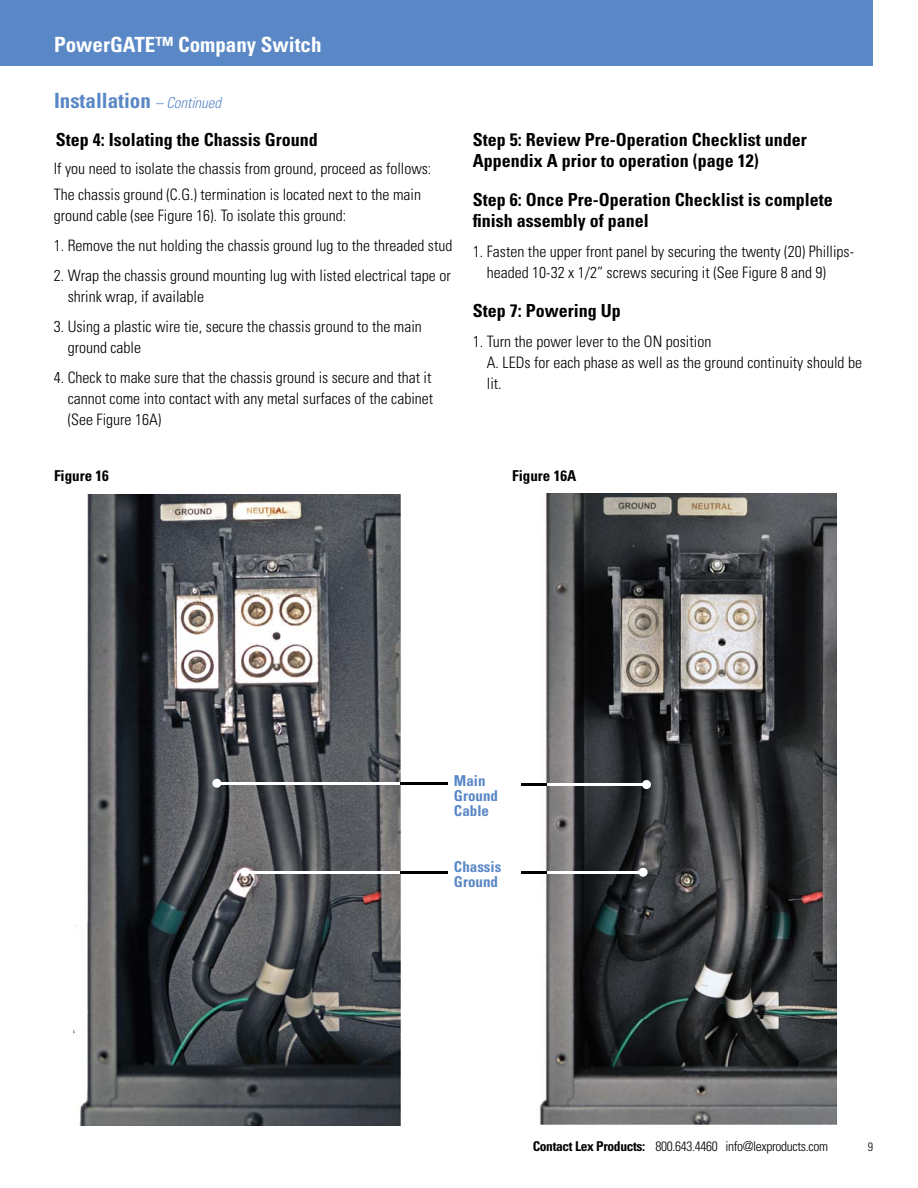
<style>
.page{position:relative;width:918px;height:1188px;background:#fff}
.page>*{position:absolute;margin:0;border:0;box-sizing:border-box;transform-origin:0 0}
.t1{font:700 condensed 21px "Univers";color:#fff}
.t2{font:700 condensed 21px "Univers";color:#5a87c6}
.t3{font:700 condensed 18px/21px "Univers";color:#000}
.t4{font:300 condensed 15.75px/21px "Univers";color:#000}
.t5{font:700 condensed 15px/15px "Univers";color:#5a87c6}
.t6{font:700 condensed 15px "Univers";color:#000}
.t7{font:300 condensed 13.5px "Univers";letter-spacing:-.025em;color:#000}
.t8{font:300 condensed 12px "Univers";color:#000}
.s1{font-weight:300;font-style:italic;font-size:15px}
.s2{font-weight:700}
</style>
<div class="page">
<img style="left:74px;top:495px;width:326px;height:631px">
<div style="left:0;top:0;width:873px;height:66px;background:#5a87c6"></div>
<hr style="left:245px;top:871px;width:155px;height:3px;background:#fff">
<div style="left:240px;top:868px;width:9px;height:9px;background:#fff;border-radius:50%"></div>
<hr style="left:216px;top:782px;width:232px;height:3px;background:#fff">
<div style="left:212px;top:779px;width:9px;height:9px;background:#fff;border-radius:50%"></div>
<hr style="left:400px;top:782px;width:48px;height:3px;background:#000">
<hr style="left:400px;top:871px;width:47px;height:3px;background:#000">
<img style="left:539px;top:493px;width:297px;height:631px">
<hr style="left:547px;top:783px;width:101px;height:3px;background:#fff">
<div style="left:642px;top:780px;width:9px;height:9px;background:#fff;border-radius:50%"></div>
<hr style="left:521px;top:783px;width:26px;height:3px;background:#000">
<hr style="left:547px;top:871px;width:96px;height:3px;background:#fff">
<div style="left:639px;top:868px;width:9px;height:9px;background:#fff;border-radius:50%"></div>
<hr style="left:521px;top:871px;width:26px;height:3px;background:#000">
<h1 class="t1" style="left:54px;top:37px;width:269px">PowerGATE™ Company Switch</h1>
<h1 class="t2" style="left:54px;top:93px;width:169px">Installation <span class="s1">– Continued</span></h1>
<p class="t3" style="left:56px;top:130px;width:263px">Step 4: Isolating the Chassis Ground</p>
<p class="t4" style="left:54px;top:158px;width:379px;line-height:25.5px">If you need to isolate the chassis from ground, proceed as follows:<br>The chassis ground (C.G.) termination is located next to the main</p>
<p class="t4" style="left:54px;top:207px;width:294px">ground cable (see Figure 16). To isolate this ground:</p>
<p class="t4" style="left:54px;top:237px;width:400px">1. Remove the nut holding the chassis ground lug to the threaded stud</p>
<p class="t4" style="left:68px;top:267px;width:385px;text-indent:-14px">2. Wrap the chassis ground mounting lug with listed electrical tape or shrink wrap, if available</p>
<p class="t4" style="left:68px;top:318px;width:356px;text-indent:-14px">3. Using a plastic wire tie, secure the chassis ground to the main ground cable</p>
<p class="t4" style="left:68px;top:369px;width:367px;text-align:justify;text-indent:-14px">4. Check to make sure that the chassis ground is secure and that it cannot come into contact with any metal surfaces of the cabinet (See Figure 16A)</p>
<p class="t6" style="left:54px;top:470px;width:56px">Figure 16</p>
<p class="t3" style="left:473px;top:130px;width:335px">Step 5: Review Pre-Operation Checklist under<br>Appendix A prior to operation (page 12)</p>
<p class="t3" style="left:473px;top:190px;width:361px">Step 6: Once Pre-Operation Checklist is complete finish assembly of panel</p>
<p class="t4" style="left:487px;top:243px;width:369px;text-indent:-14px">1. Fasten the upper front panel by securing the twenty (20) Phillips&shy;headed 10-32 x 1/2” screws securing it (See Figure 8 and 9)</p>
<p class="t3" style="left:473px;top:301px;width:149px">Step 7: Powering Up</p>
<p class="t4" style="left:487px;top:333px;width:377px;text-indent:-14px">1. Turn the power lever to the ON position<br>A. LEDs for each phase as well as the ground continuity should be lit.</p>
<p class="t6" style="left:512px;top:470px;width:66px">Figure 16A</p>
<p class="t5" style="left:454px;top:774px;width:46px">Main<br>Ground<br>Cable</p>
<p class="t5" style="left:454px;top:861px;width:49px">Chassis<br>Ground</p>
<p class="t7" style="left:533px;top:1141px;width:297px"><span class="s2">Contact Lex Products:</span> 800.643.4460 info@lexproducts.com</p>
<p class="t8" style="left:868px;top:1142px;width:7px">9</p>
</div>
